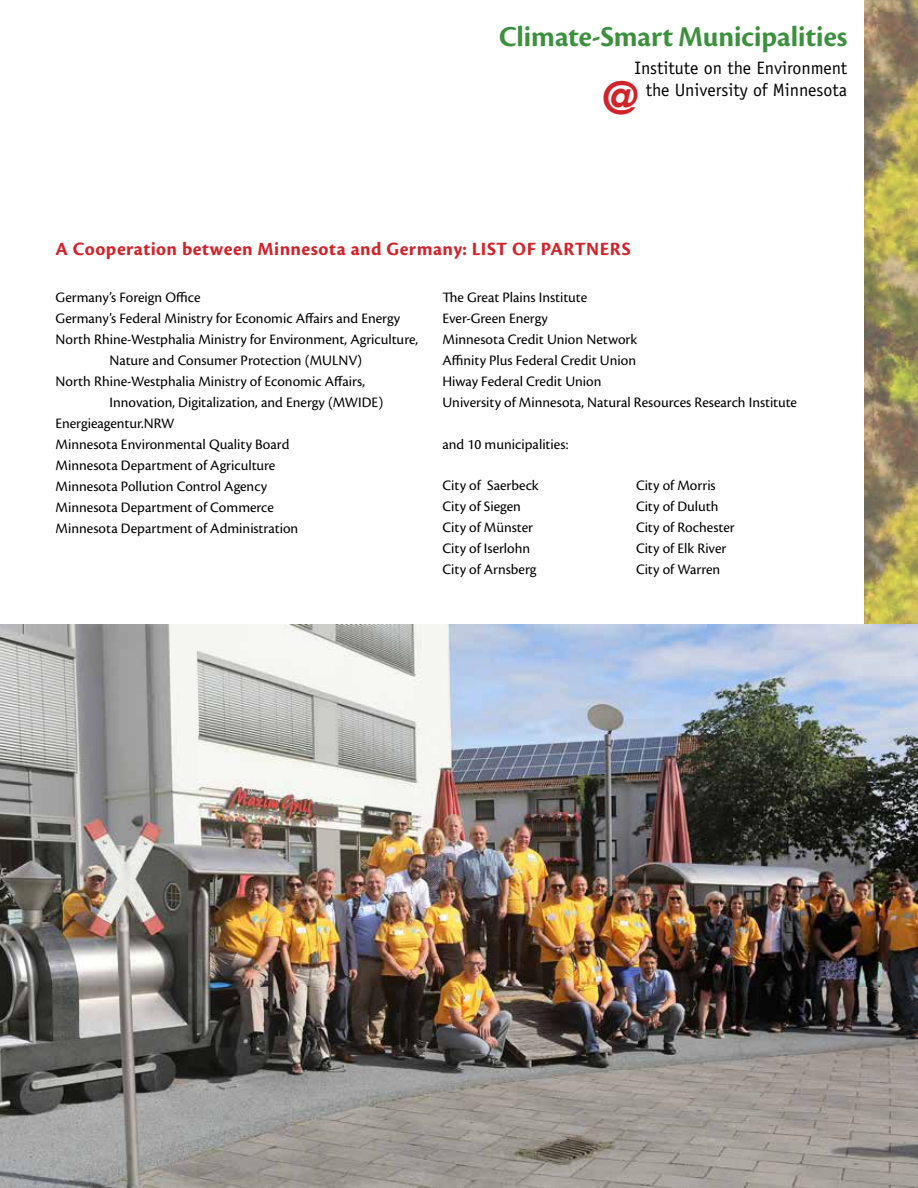
<style>
.page{position:relative;width:918px;height:1188px;background:#fff}
.page>*{position:absolute;margin:0;border:0;box-sizing:border-box;transform-origin:0 0}
.t1{font:italic 700 46.8px "Frutiger LT Std";color:#d2232a}
.t2{font:30px "Cronos Pro Bold Disp";color:#3d903e}
.t3{font:700 19.5px "Cronos Pro";letter-spacing:.025em;color:#d2232a}
.t4{font:18px "Officina Sans Std";color:#000}
.t5{font:15px/21px "Cronos Pro";color:#000}
</style>
<div class="page">
<img style="left:864px;top:0;width:54px;height:624px">
<img style="left:0;top:624px;width:918px;height:564px">
<h2 class="t2" style="left:499px;top:19px;width:350px">Climate-Smart Municipalities</h2>
<p class="t4" style="left:635px;top:57px;width:214px">Institute on the Environment</p>
<h1 class="t1" style="left:601px;top:70px;width:39px">@</h1>
<p class="t4" style="left:646px;top:79px;width:203px">the University of Minnesota</p>
<h3 class="t3" style="left:56px;top:238px;width:508px">A Cooperation between Minnesota and Germany: LIST o f Partners</h3>
<p class="t5" style="left:56px;top:287px;width:146px">Germany’s Foreign Office</p>
<p class="t5" style="left:56px;top:308px;width:346px">Germany’s Federal Ministry for Economic Affairs and Energy</p>
<p class="t5" style="left:56px;top:329px;width:364px">North Rhine-Westphalia Ministry for Environment, Agriculture,</p>
<p class="t5" style="left:110px;top:350px;width:254px">Nature and Consumer Protection (MULNV)</p>
<p class="t5" style="left:56px;top:371px;width:311px">North Rhine-Westphalia Ministry of Economic Affairs,</p>
<p class="t5" style="left:110px;top:392px;width:275px">Innovation, Digitalization, and Energy (MWIDE)</p>
<p class="t5" style="left:56px;top:413px;width:120px">Energieagentur.NRW</p>
<p class="t5" style="left:56px;top:434px;width:235px">Minnesota Environmental Quality Board</p>
<p class="t5" style="left:56px;top:455px;width:221px">Minnesota Department of Agriculture</p>
<p class="t5" style="left:56px;top:476px;width:213px">Minnesota Pollution Control Agency</p>
<p class="t5" style="left:56px;top:497px;width:220px">Minnesota Department of Commerce</p>
<p class="t5" style="left:56px;top:518px;width:244px">Minnesota Department of Administration</p>
<p class="t5" style="left:442px;top:287px;width:356px">The Great Plains Institute<br>Ever-Green Energy<br>Minnesota Credit Union Network<br>Affinity Plus Federal Credit Union<br>Hiway Federal Credit Union<br>University of Minnesota, Natural Resources Research Institute</p>
<p class="t5" style="left:442px;top:434px;width:127px">and 10 municipalities:</p>
<p class="t5" style="left:442px;top:475px;width:98px">City of Saerbeck<br>City of Siegen<br>City of Münster<br>City of Iserlohn<br>City of Arnsberg</p>
<p class="t5" style="left:636px;top:475px;width:100px">City of Morris<br>City of Duluth<br>City of Rochester<br>City of Elk River<br>City of Warren</p>
</div>
